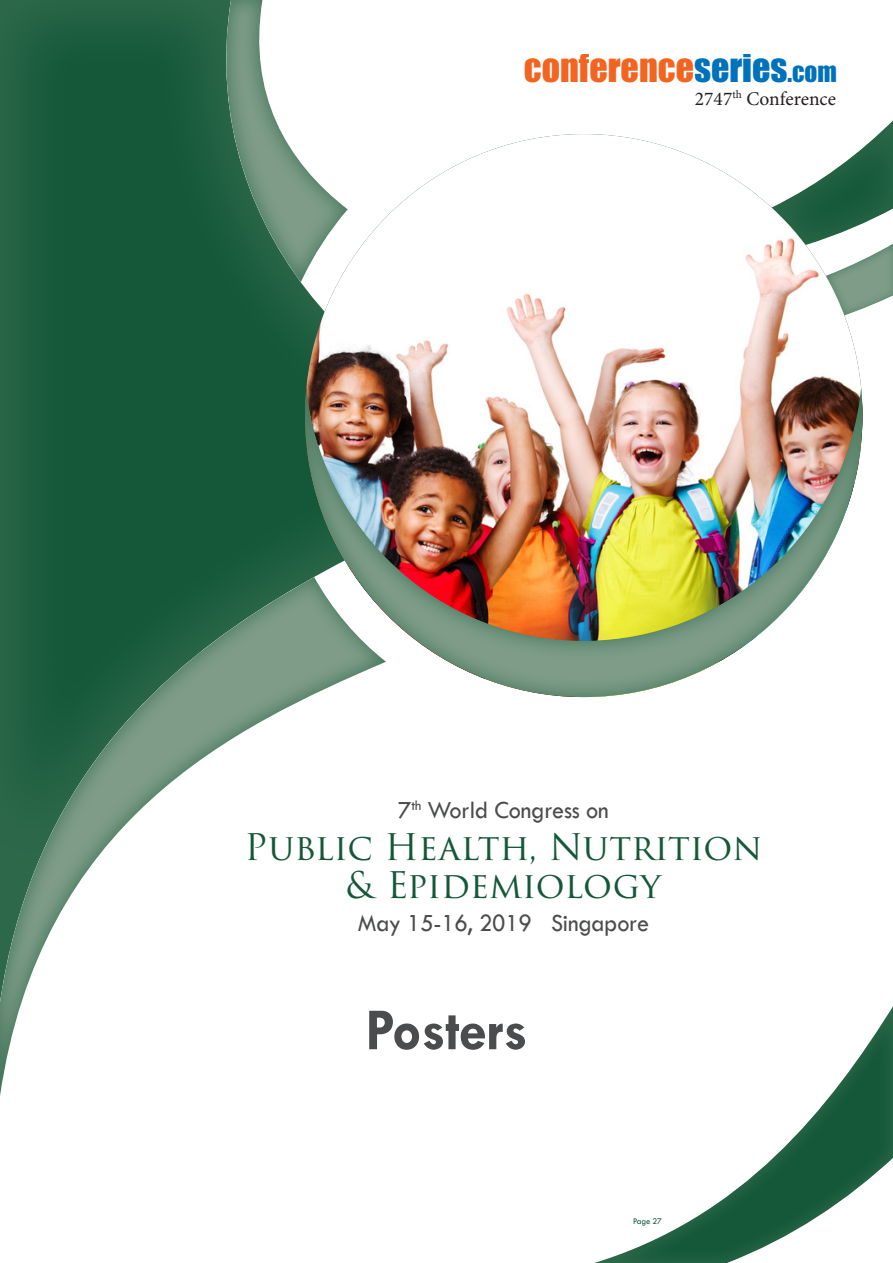
<style>
.page{position:relative;width:893px;height:1263px;background:#fff}
.page>*{position:absolute;margin:0;border:0;box-sizing:border-box;transform-origin:0 0}
.t1{font:700 60px "Tw Cen";letter-spacing:-.01em;color:#4b4c4d;scale:.95 1}
.t2{font:36px "Impact";color:#f36421}
.t3{font:35.7px/37.7px "Trajan Pro 3";letter-spacing:-.005em;color:#145839;text-align:center}
.t4{font:25.5px "Tw Cen";letter-spacing:-.01em;color:#4b4c4d;scale:.95 1}
.t5{font:19.5px "Minion Pro";color:#231f20}
.t6{font:9px "Tw Cen";letter-spacing:-.02em;color:#145839;scale:.95 1}
.s1{color:#0072bc}
.s2{font-size:25.2px;color:#0072bc}
</style>
<div class="page">
<div style="left:589px;top:1003px;width:304px;height:260px;background:#366e50;opacity:.75"></div>
<div style="left:0;top:0;width:559px;height:1004px;background:#366e50;opacity:.75"></div>
<div style="left:0;top:577px;width:387px;height:522px;background:#366e50;opacity:.75"></div>
<div style="left:225px;top:0;width:124px;height:284px;background:#366e50;opacity:.75"></div>
<svg style="left:862px;top:120px;width:31px;height:104px"></svg>
<div style="left:823px;top:242px;width:70px;height:75px;background:#366e50;opacity:.75"></div>
<img style="left:305px;top:134px;width:557px;height:252px">
<div style="left:303px;top:386px;width:561px;height:314px;background:#366e50;opacity:.75"></div>
<h2 class="t2" style="left:524px;top:40px;width:314px">CONFERENCE<span class="s1">SERIES</span><span class="s2">.COM</span></h2>
<p class="t5" style="left:695px;top:85px;width:143px">2747<sup>th</sup> Conference</p>
<p class="t4" style="left:398px;top:795px;width:223px">7<sup>th</sup> World Congress on</p>
<h3 class="t3" style="left:245px;top:830px;width:519px">Public Health, Nutrition &amp; Epidemiology</h3>
<p class="t4" style="left:358px;top:907px;width:308px">May 15-16, 2019 Singapore</p>
<p class="t1" style="left:365px;top:994px;width:172px">Posters</p>
<p class="t6" style="left:633px;top:1215px;width:32px">Page 27</p>
</div>
